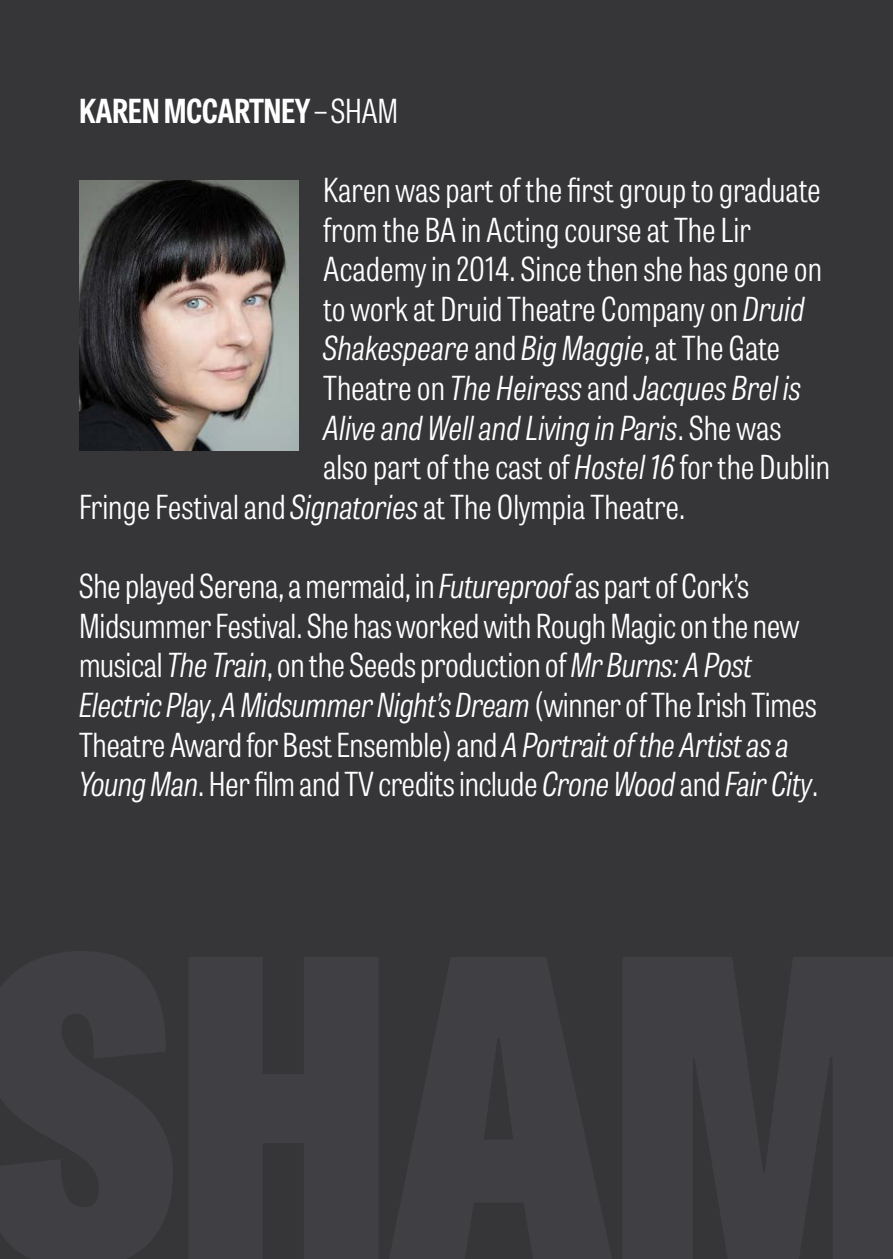
<style>
.page{position:relative;width:893px;height:1259px;background:#363639}
.page>*{position:absolute;margin:0;border:0;box-sizing:border-box;transform-origin:0 0}
.t1{font:300 33px/39.6px "Tablet Gothic Condensed";letter-spacing:-.01em;color:#fff}
.t2{font:italic 300 33px "Tablet Gothic Condensed";color:#fff}
.t3{font:700 33px "Tablet Gothic Condensed";letter-spacing:-.01em;color:#fff}
.s1{font-weight:300}
.s2{font-style:italic}
.s3{font-style:normal}
</style>
<div class="page">
<img style="left:79px;top:180px;width:219px;height:270px">
<p class="t3" style="left:79px;top:88px;width:321px">KAREN MCCARTNEY <span class="s1">– SHAM</span></p>
<p class="t1" style="left:323px;top:169px;width:499px">Karen was part of the first group to graduate</p>
<p class="t1" style="left:323px;top:209px;width:429px">from the BA in Acting course at The Lir</p>
<p class="t1" style="left:323px;top:248px;width:500px">Academy in 2014. Since then she has gone on</p>
<p class="t1" style="left:323px;top:288px;width:483px">to work at Druid Theatre Company on <span class="s2">Druid</span></p>
<p class="t2" style="left:323px;top:325px;width:459px">Shakespeare <span class="s3">and</span> Big Maggie<span class="s3">, at The Gate</span></p>
<p class="t2" style="left:323px;top:364px;width:479px"><span class="s3">Theatre on</span> The Heiress <span class="s3">and</span> Jacques Brel is</p>
<p class="t2" style="left:323px;top:404px;width:460px">Alive and Well and Living in Paris<span class="s3">. She was</span></p>
<p class="t1" style="left:323px;top:446px;width:508px">also part of the cast of <span class="s2">Hostel 16</span> for the Dublin</p>
<p class="t1" style="left:79px;top:486px;width:608px">Fringe Festival and <span class="s2">Signatories</span> at The Olympia Theatre.</p>
<p class="t1" style="left:79px;top:565px;width:741px">She played Serena, a mermaid, in <span class="s2">Futureproof</span> as part of Cork’s Midsummer Festival. She has worked with Rough Magic on the new musical <span class="s2">The Train</span>, on the Seeds production of <span class="s2">Mr Burns: A Post Electric Play</span>, <span class="s2">A Midsummer Night’s Dream</span> (winner of The Irish Times Theatre Award for Best Ensemble) and <span class="s2">A Portrait of the Artist as a Young Man</span>. Her film and TV credits include <span class="s2">Crone Wood</span> and <span class="s2">Fair City</span>.</p>
</div>
